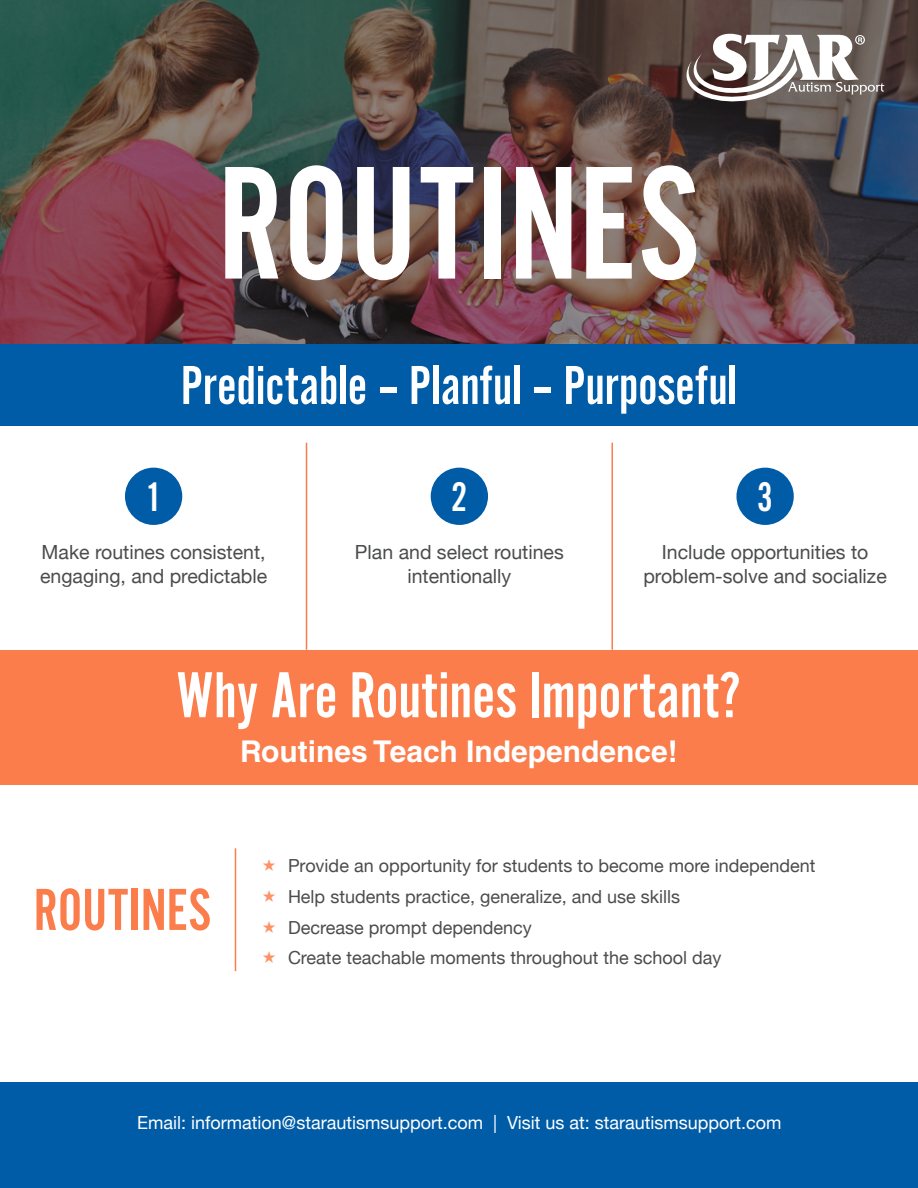
<style>
.page{position:relative;width:918px;height:1188px;background:#fff}
.page>*{position:absolute;margin:0;border:0;box-sizing:border-box;transform-origin:0 0}
.t1{font:167.25px "Alternate Got No 2 D";color:#fff}
.t2{font:67.5px "Alternate Got No 2 D";color:#fff}
.t3{font:61.5px "Alternate Got No 2 D";color:#fb7d4c}
.t4{font:57px "Alternate Got No 2 D";color:#fff}
.t5{font:43.05px "Alternate Got No 2 D";color:#fff}
.t6{font:700 30px "Helvetica LT Std";color:#fff}
.Body_Bullet{font:19.5px/23.4px "Helvetica Neue";color:#4b4c4d;text-align:center}
.t7{font:18px "Helvetica Neue";color:#4b4c4d}
.Body_Bullet-2{font:18px "Helvetica Neue";color:#fff}
</style>
<div class="page">
<img style="left:0;top:0;width:918px;height:344px">
<div style="left:0;top:344px;width:918px;height:82px;background:#005ca7"></div>
<div style="left:0;top:650px;width:918px;height:135px;background:#fb7d4c"></div>
<svg style="left:687px;top:34px;width:197px;height:67px"></svg>
<hr style="left:306px;top:443px;width:1px;height:207px;background:#fb7d4c">
<hr style="left:612px;top:443px;width:1px;height:207px;background:#fb7d4c">
<div style="left:125px;top:468px;width:57px;height:57px;background:#005ca7;border-radius:50%"></div>
<div style="left:431px;top:468px;width:57px;height:57px;background:#005ca7;border-radius:50%"></div>
<div style="left:736px;top:468px;width:58px;height:57px;background:#005ca7;border-radius:50%"></div>
<hr style="left:235px;top:848px;width:1px;height:123px;background:#fb7d4c">
<div style="left:0;top:1082px;width:918px;height:106px;background:#005ca7"></div>
<p class="t1" style="left:218px;top:135px;width:484px">ROUTINES</p>
<p class="t4" style="left:181px;top:355px;width:558px">Predictable – Planful – Purposeful</p>
<p class="t5" style="left:145px;top:474px;width:18px">1</p>
<p class="t5" style="left:451px;top:474px;width:18px">2</p>
<p class="t5" style="left:757px;top:474px;width:18px">3</p>
<p class="Body_Bullet" style="left:40px;top:542px;width:229px;text-align:left">Make routines consistent, engaging, and predictable</p>
<p class="Body_Bullet" style="left:355px;top:542px;width:210px">Plan and select routines intentionally</p>
<p class="Body_Bullet" style="left:643px;top:542px;width:245px">Include opportunities to problem-solve and socialize</p>
<p class="t2" style="left:176px;top:659px;width:567px">Why Are Routines Important?</p>
<p class="t6" style="left:240px;top:733px;width:439px">Routines Teach Independence!</p>
<p class="t3" style="left:34px;top:877px;width:179px">ROUTINES</p>
<p class="t7" style="left:288px;top:853px;width:529px">Provide an opportunity for students to become more independent</p>
<p class="t7" style="left:288px;top:884px;width:394px">Help students practice, generalize, and use skills</p>
<p class="t7" style="left:288px;top:914px;width:245px">Decrease prompt dependency</p>
<p class="t7" style="left:288px;top:945px;width:435px">Create teachable moments throughout the school day</p>
<p class="Body_Bullet-2" style="left:137px;top:1109px;width:646px">Email: information@starautismsupport.com | Visit us at: starautismsupport.com</p>
</div>
